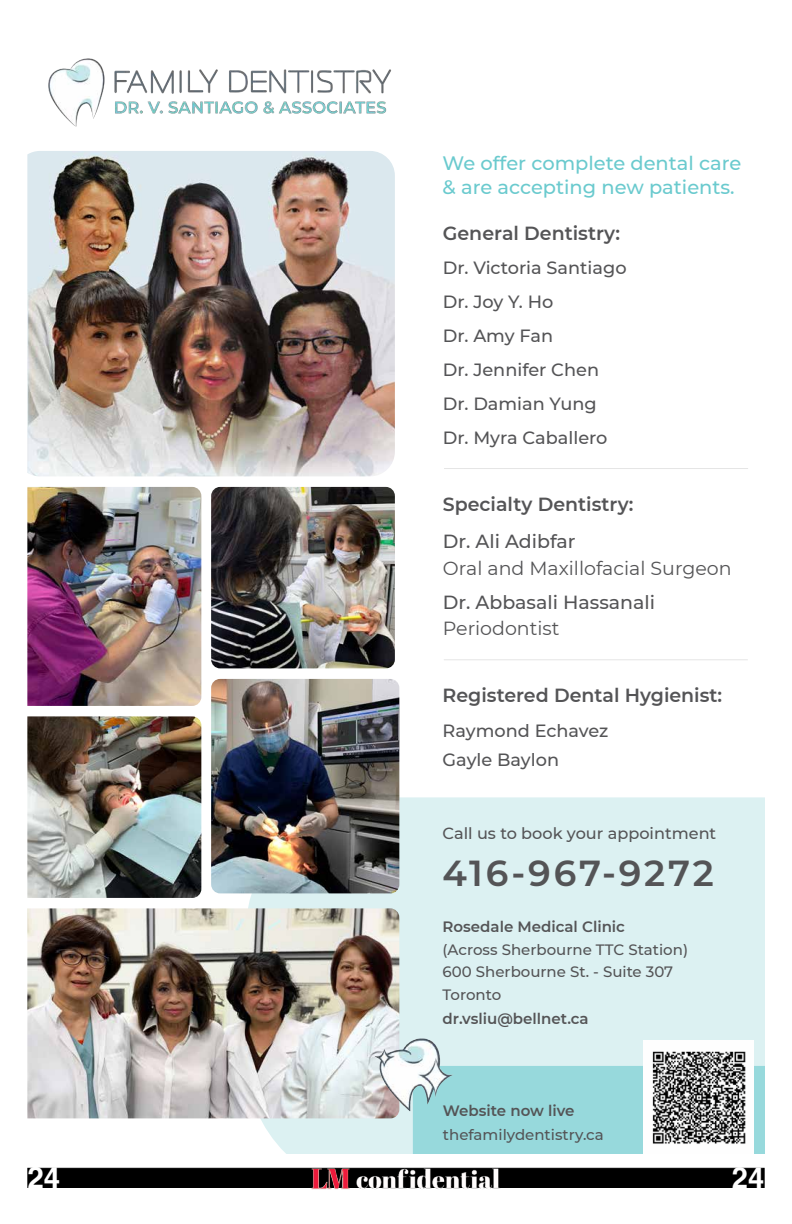
<style>
.page{position:relative;width:792px;height:1224px;background:#fff}
.page>*{position:absolute;margin:0;border:0;box-sizing:border-box;transform-origin:0 0}
.t1{font:600 36.1px "Montserrat";letter-spacing:.075em;color:#545456}
.t2{font:700 29.5px "Helvetica";color:#fff}
.t3{font:700 29px "Helvetica";color:#fff}
.t4{font:500 19.4px/23.5px "Montserrat";color:#6acace}
.t5{font:600 19px "Montserrat";color:#545456}
.t6{font:19px "Montserrat";color:#545456}
.t7{font:500 19px "Montserrat";color:#545456}
.t8{font:500 17.7px/34.1px "Montserrat";color:#545456}
.t9{font:500 16.1px "Montserrat";color:#545456}
.t10{font:500 15px/22.5px "Montserrat";color:#545456}
.t11{font:600 15px "Montserrat";color:#545456}
</style>
<div class="page">
<div style="left:27px;top:1168px;width:738px;height:20px;background:#000;border:1px solid #000"></div>
<img style="left:302px;top:1167px;width:203px;height:22px">
<div style="left:245px;top:797px;width:520px;height:356px;background:#dcf1f2"></div>
<img style="left:27px;top:151px;width:368px;height:325px">
<img style="left:48px;top:58px;width:344px;height:69px">
<img style="left:27px;top:487px;width:174px;height:219px">
<img style="left:211px;top:487px;width:184px;height:181px">
<img style="left:211px;top:679px;width:188px;height:214px">
<img style="left:27px;top:716px;width:174px;height:182px">
<img style="left:27px;top:908px;width:372px;height:210px">
<hr style="left:444px;top:468px;width:304px;height:1px;background:#000">
<hr style="left:444px;top:660px;width:304px;height:1px;background:#000">
<div style="left:413px;top:1066px;width:352px;height:87px;background:#97d9dc"></div>
<img style="left:644px;top:1040px;width:109px;height:113px">
<img style="left:371px;top:1032px;width:83px;height:83px">
<img style="left:308px;top:1167px;width:45px;height:23px">
<p class="t4" style="left:443px;top:151px;width:300px">We offer complete dental care &amp; are accepting new patients.</p>
<p class="t5" style="left:443px;top:220px;width:179px">General Dentistry:</p>
<p class="t8" style="left:443px;top:250px;width:185px">Dr. Victoria Santiago<br>Dr. Joy Y. Ho<br>Dr. Amy Fan<br>Dr. Jennifer Chen<br>Dr. Damian Yung<br>Dr. Myra Caballero</p>
<p class="t5" style="left:443px;top:491px;width:192px">Specialty Dentistry:</p>
<p class="t7" style="left:443px;top:528px;width:134px">Dr. Ali Adibfar</p>
<p class="t6" style="left:443px;top:555px;width:290px">Oral and Maxillofacial Surgeon</p>
<p class="t7" style="left:443px;top:589px;width:214px">Dr. Abbasali Hassanali</p>
<p class="t6" style="left:443px;top:615px;width:118px">Periodontist</p>
<p class="t5" style="left:443px;top:682px;width:281px">Registered Dental Hygienist:</p>
<p class="t8" style="left:443px;top:715px;width:167px;line-height:29.7px">Raymond Echavez<br>Gayle Baylon</p>
<p class="t9" style="left:443px;top:822px;width:275px">Call us to book your appointment</p>
<h1 class="t1" style="left:443px;top:848px;width:273px">416-967-9272</h1>
<p class="t11" style="left:443px;top:916px;width:184px">Rosedale Medical Clinic</p>
<p class="t10" style="left:443px;top:938px;width:247px">(Across Sherbourne TTC Station)<br>600 Sherbourne St. - Suite 307<br>Toronto</p>
<p class="t11" style="left:443px;top:1008px;width:148px">dr.vsliu@bellnet.ca</p>
<p class="t11" style="left:443px;top:1100px;width:133px">Website now live</p>
<p class="t10" style="left:443px;top:1123px;width:162px">thefamilydentistry.ca</p>
<h2 class="t2" style="left:27px;top:1154px;width:34px">24</h2>
<h3 class="t3" style="left:732px;top:1154px;width:34px">24</h3>
</div>
